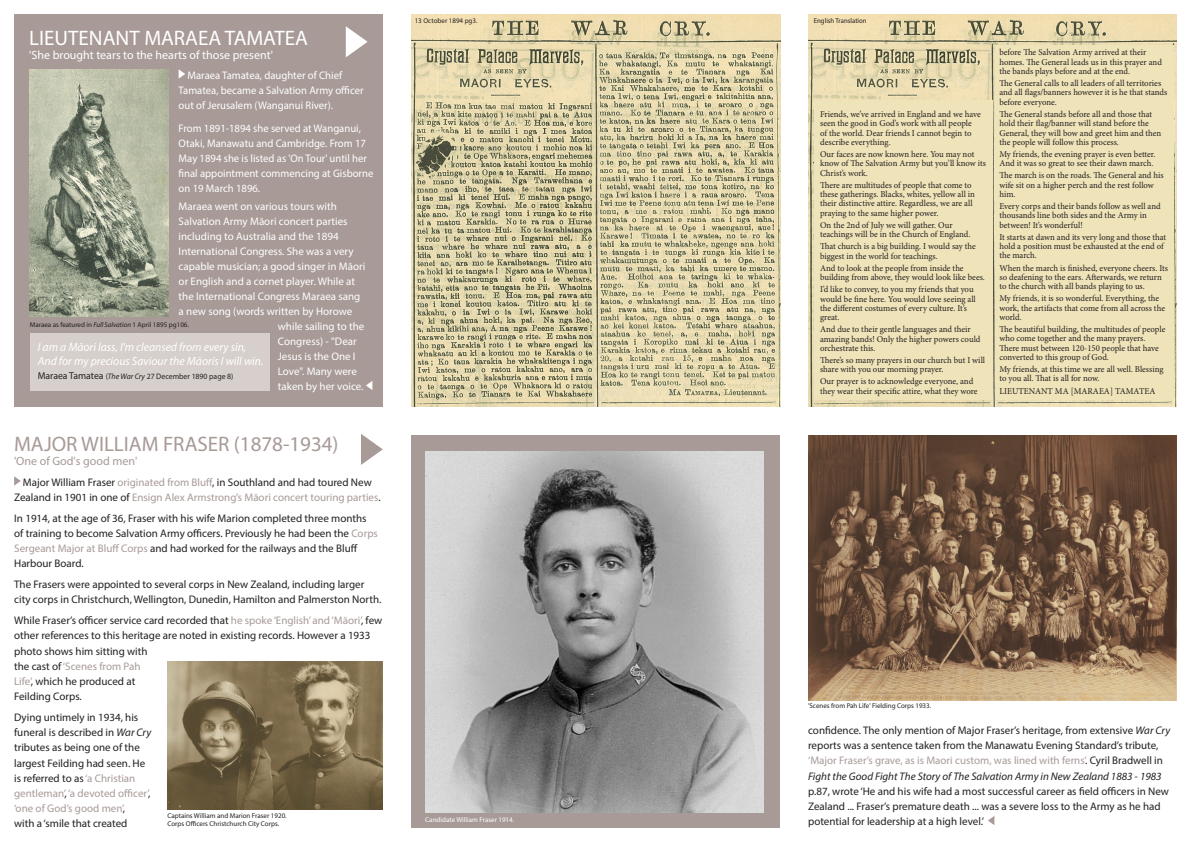
<style>
.page{position:relative;width:1191px;height:842px;background:#fff}
.page>*{position:absolute;margin:0;border:0;box-sizing:border-box;transform-origin:0 0}
.t1{font:21px "Myriad Pro";color:#a79a97}
.t2{font:21px "Myriad Pro";color:#fff}
.t3{font:italic 12px "Myriad Pro";color:#fff}
.t4{font:12px "Myriad Pro";color:#fff}
.t5{font:12px "Myriad Pro";color:#a79a97}
.t6{font:11px/15.2px "Myriad Pro";color:#231f20}
.t7{font:11px/15px "Myriad Pro";color:#fff}
.t8{font:9px/9.3px "Minion Pro";color:#231f20}
.t9{font:8px "Myriad Pro";color:#231f20}
.t10{font:7px "Myriad Pro";color:#231f20}
.t11{font:7px "Myriad Pro";color:#fff}
.s1{font-style:italic}
.s2{font-size:10px}
.s3{color:#a79a97}
</style>
<div class="page">
<svg style="left:361px;top:434px;width:22px;height:31px"></svg>
<div style="left:14px;top:14px;width:369px;height:392px;background:#a79a97"></div>
<svg style="left:346px;top:26px;width:22px;height:31px"></svg>
<div style="left:411px;top:436px;width:369px;height:392px;background:#a79a97"></div>
<img style="left:29px;top:69px;width:139px;height:248px">
<svg style="left:179px;top:69px;width:6px;height:10px"></svg>
<img style="left:425px;top:451px;width:338px;height:362px">
<svg style="left:14px;top:476px;width:7px;height:10px"></svg>
<img style="left:808px;top:435px;width:368px;height:265px">
<svg style="left:988px;top:816px;width:6px;height:9px"></svg>
<img style="left:167px;top:661px;width:216px;height:148px">
<img style="left:411px;top:14px;width:369px;height:392px">
<div style="left:30px;top:334px;width:239px;height:57px;background:#d6cfcc"></div>
<img style="left:808px;top:14px;width:368px;height:392px">
<div style="left:814px;top:101px;width:178px;height:299px;background:#efe4b9"></div>
<div style="left:994px;top:45px;width:179px;height:355px;background:#efe4b9"></div>
<svg style="left:366px;top:381px;width:6px;height:9px"></svg>
<p class="t2" style="left:29px;top:25px;width:280px">LIEUTENANT MARAEA TAMATEA</p>
<p class="t4" style="left:29px;top:48px;width:245px">'She brought tears to the hearts of those present'</p>
<p class="t7" style="left:179px;top:67px;width:186px;text-indent:9px">Maraea Tamatea, daughter of Chief<br>Tamatea, became a Salvation Army officer out of Jerusalem (Wanganui River).</p>
<p class="t7" style="left:179px;top:121px;width:196px">From 1891-1894 she served at Wanganui, Otaki, Manawatu and Cambridge. From 17<br>May 1894 she is listed as 'On Tour' until her final appointment commencing at Gisborne on 19 March 1896.</p>
<p class="t7" style="left:179px;top:199px;width:188px">Maraea went on various tours with Salvation Army Māori concert parties including to Australia and the 1894<br>International Congress. She was a very capable musician; a good singer in Māori or English and a cornet player. While at the International Congress Maraea sang a new song (words written by Horowe</p>
<p class="t10" style="left:30px;top:320px;width:161px">Maraea as featured in <span class="s1">Full Salvation</span> 1 April 1895 pg106.</p>
<p class="t3" style="left:38px;top:340px;width:210px">I am a Māori lass, I'm cleansed from every sin,</p>
<p class="t3" style="left:38px;top:354px;width:227px">And for my precious Saviour the Māoris I will win.</p>
<p class="t9" style="left:38px;top:372px;width:197px"><span class="s2">Maraea Tamatea</span> (<span class="s1">The War Cry</span> 27 December 1890 page 8)</p>
<p class="t7" style="left:278px;top:319px;width:88px">while sailing to the<br>Congress) - "Dear<br>Jesus is the One I<br>Love". Many were taken by her voice.</p>
<p class="t1" style="left:14px;top:431px;width:326px">MAJOR WILLIAM FRASER (1878-1934)</p>
<p class="t5" style="left:14px;top:454px;width:125px">'One of God's good men'</p>
<p class="t6" style="left:14px;top:474px;width:368px;text-align:center">Major William Fraser <span class="s3">originated from Bluff</span>, in Southland and had toured New<br>Zealand in 1901 in one of <span class="s3">Ensign Alex Armstrong’s Māori concert touring parties</span>.</p>
<p class="t6" style="left:14px;top:510px;width:365px">In 1914, at the age of 36, Fraser with his wife Marion completed three months of training to become Salvation Army officers. Previously he had been the <span class="s3">Corps Sergeant Major at Bluff Corps</span> and had worked for the railways and the Bluff Harbour Board.</p>
<p class="t6" style="left:14px;top:577px;width:369px">The Frasers were appointed to several corps in New Zealand, including larger city corps in Christchurch, Wellington, Dunedin, Hamilton and Palmerston North.</p>
<p class="t6" style="left:14px;top:613px;width:370px">While Fraser’s officer service card recorded that <span class="s3">he spoke ‘English’ and ‘Māori’</span>, few other references to this heritage are noted in existing records. However a 1933 photo shows him sitting with<br>the cast of <span class="s3">‘Scenes from Pah<br>Life’</span>, which he produced at<br>Feilding Corps.</p>
<p class="t6" style="left:14px;top:709px;width:139px">Dying untimely in 1934, his funeral is described in <span class="s1">War Cry </span>tributes as being one of the largest Feilding had seen. He is referred to as <span class="s3">‘a Christian gentleman’</span>, <span class="s3">‘a devoted officer’</span>, <span class="s3">‘one of God’s good men’</span>,<br>with a ‘smile that created</p>
<p class="t10" style="left:167px;top:811px;width:121px">Captains William and Marion Fraser 1920.</p>
<p class="t10" style="left:167px;top:819px;width:113px">Corps Officers Christchurch City Corps.</p>
<p class="t10" style="left:415px;top:17px;width:64px">13 October 1894 pg3.</p>
<p class="t10" style="left:814px;top:17px;width:54px">English Translation</p>
<p class="t8" style="left:820px;top:110px;width:162px">Friends, we’ve arrived in England and we have seen the good in God’s work with all people of the world. Dear friends I cannot begin to describe everything.</p>
<p class="t8" style="left:820px;top:150px;width:167px">Our faces are now known here. You may not know of The Salvation Army but you’ll know its<br>Christ’s work.</p>
<p class="t8" style="left:820px;top:180px;width:156px">There are multitudes of people that come to these gatherings. Blacks, whites, yellow all in their distinctive attire. Regardless, we are all praying to the same higher power.</p>
<p class="t8" style="left:820px;top:220px;width:152px">On the 2nd of July we will gather. Our teachings will be in the Church of England.</p>
<p class="t8" style="left:820px;top:242px;width:157px">That church is a big building. I would say the biggest in the world for teachings.</p>
<p class="t8" style="left:820px;top:263px;width:166px">And to look at the people from inside the building from above, they would look like bees.</p>
<p class="t8" style="left:820px;top:285px;width:157px">I’d like to convey, to you my friends that you would be fine here. You would love seeing all the different costumes of every culture. It’s great.</p>
<p class="t8" style="left:820px;top:325px;width:162px">And due to their gentle languages and their amazing bands! Only the higher powers could orchestrate this.</p>
<p class="t8" style="left:820px;top:355px;width:167px">There’s so many prayers in our church but I will share with you our morning prayer.</p>
<p class="t8" style="left:820px;top:377px;width:159px">Our prayer is to acknowledge everyone, and they wear their specific attire, what they wore</p>
<p class="t8" style="left:999px;top:48px;width:164px">before The Salvation Army arrived at their homes. The General leads us in this prayer and the bands plays before and at the end.</p>
<p class="t8" style="left:999px;top:79px;width:169px">The General calls to all leaders of all territories and all flags/banners however it is he that stands before everyone.</p>
<p class="t8" style="left:999px;top:109px;width:163px">The General stands before all and those that hold their flag/banner will stand before the General, they will bow and greet him and then the people will follow this process.</p>
<p class="t8" style="left:999px;top:149px;width:158px">My friends, the evening prayer is even better.<br>And it was so great to see their dawn march.</p>
<p class="t8" style="left:999px;top:171px;width:166px">The march is on the roads. The General and his wife sit on a higher perch and the rest follow him.</p>
<p class="t8" style="left:999px;top:202px;width:163px">Every corps and their bands follow as well and thousands line both sides and the Army in between! It’s wonderful!</p>
<p class="t8" style="left:999px;top:232px;width:168px">It starts at dawn and its very long and those that hold a position must be exhausted at the end of the march.</p>
<p class="t8" style="left:999px;top:263px;width:170px">When the march is finished, everyone cheers. Its so deafening to the ears. Afterwards, we return to the church with all bands playing to us.</p>
<p class="t8" style="left:999px;top:294px;width:167px">My friends, it is so wonderful. Everything, the work, the artifacts that come from all across the world.</p>
<p class="t8" style="left:999px;top:325px;width:167px">The beautiful building, the multitudes of people who come together and the many prayers.<br>There must between 120-150 people that have converted to this group of God.</p>
<p class="t8" style="left:999px;top:365px;width:165px">My friends, at this time we are all well. Blessing to you all. That is all for now.</p>
<p class="t8" style="left:999px;top:386px;width:157px">LIEUTENANT MA [MARAEA] TAMATEA</p>
<p class="t10" style="left:808px;top:702px;width:125px">'Scenes from Pah Life' Fielding Corps 1933.</p>
<p class="t11" style="left:425px;top:815px;width:90px">Candidate William Fraser 1914.</p>
<p class="t6" style="left:808px;top:722px;width:363px">confidence. The only mention of Major Fraser’s heritage, from extensive <span class="s1">War Cry </span>reports was a sentence taken from the Manawatu Evening Standard’s tribute, <span class="s3">‘Major Fraser’s grave, as is Maori custom, was lined with ferns’</span>. Cyril Bradwell in <span class="s1">Fight the Good Fight The Story of The Salvation Army in New Zealand 1883 - 1983 </span>p.87, wrote ‘He and his wife had a most successful career as field officers in New Zealand ... Fraser’s premature death ... was a severe loss to the Army as he had potential for leadership at a high level.’</p>
</div>
